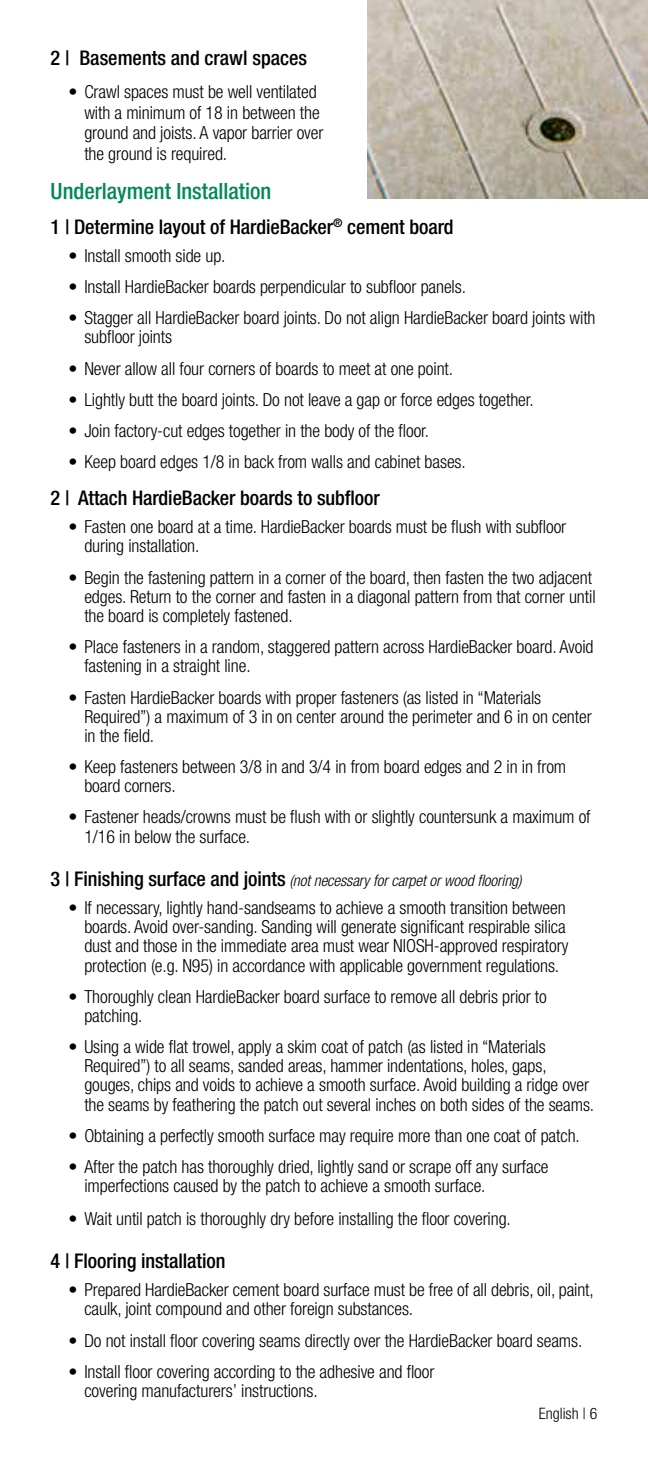
<style>
.page{position:relative;width:648px;height:1458px;background:#fff}
.page>*{position:absolute;margin:0;border:0;box-sizing:border-box;transform-origin:0 0}
.t1{font:500 condensed 22.5px "Helvetica Neue LT Std";color:#008a52}
.t2{font:500 condensed 20.25px "Helvetica Neue LT Std";letter-spacing:-.005em;color:#000}
.t3{font:300 condensed 18px/19.1px "Helvetica Neue LT Std";letter-spacing:-.005em;color:#000}
.t4{font:italic 300 condensed 15.75px "Helvetica Neue LT Std";letter-spacing:-.005em;color:#000}
.t5{font:300 condensed 15.75px "Helvetica Neue LT Std";color:#000}
.s1{font-weight:500;font-style:normal;font-size:20.25px}
</style>
<div class="page">
<img style="left:368px;top:0;width:280px;height:198px">
<p class="t2" style="left:51px;top:46px;width:258px">2 | Basements and crawl spaces</p>
<p class="t3" style="left:84px;top:81px;width:241px;line-height:20.7px;text-indent:-16px">• Crawl spaces must be well ventilated with a minimum of 18 in between the ground and joists. A vapor barrier over the ground is required.</p>
<p class="t1" style="left:51px;top:178px;width:222px">Underlayment Installation</p>
<p class="t2" style="left:51px;top:215px;width:405px">1 | Determine layout of HardieBacker<sup>®</sup> cement board</p>
<p class="t3" style="left:69px;top:246px;width:158px">• Install smooth side up.</p>
<p class="t3" style="left:69px;top:277px;width:399px">• Install HardieBacker boards perpendicular to subfloor panels.</p>
<p class="t3" style="left:84px;top:308px;width:513px;text-indent:-16px">• Stagger all HardieBacker board joints. Do not align HardieBacker board joints with subfloor joints</p>
<p class="t3" style="left:69px;top:359px;width:386px">• Never allow all four corners of boards to meet at one point.</p>
<p class="t3" style="left:69px;top:390px;width:467px">• Lightly butt the board joints. Do not leave a gap or force edges together.</p>
<p class="t3" style="left:69px;top:421px;width:362px">• Join factory-cut edges together in the body of the floor.</p>
<p class="t3" style="left:69px;top:452px;width:399px">• Keep board edges 1/8 in back from walls and cabinet bases.</p>
<p class="t2" style="left:51px;top:486px;width:331px">2 | Attach HardieBacker boards to subfloor</p>
<p class="t3" style="left:84px;top:517px;width:483px;text-indent:-16px">• Fasten one board at a time. HardieBacker boards must be flush with subfloor during installation.</p>
<p class="t3" style="left:84px;top:568px;width:513px;text-indent:-16px">• Begin the fastening pattern in a corner of the board, then fasten the two adjacent edges. Return to the corner and fasten in a diagonal pattern from that corner until the board is completely fastened.</p>
<p class="t3" style="left:84px;top:637px;width:511px;text-indent:-16px">• Place fasteners in a random, staggered pattern across HardieBacker board. Avoid fastening in a straight line.</p>
<p class="t3" style="left:84px;top:688px;width:509px;text-indent:-16px">• Fasten HardieBacker boards with proper fasteners (as listed in “Materials<br>Required”) a maximum of 3 in on center around the perimeter and 6 in on center in the field.</p>
<p class="t3" style="left:84px;top:757px;width:483px;text-indent:-16px">• Keep fasteners between 3/8 in and 3/4 in from board edges and 2 in in from board corners.</p>
<p class="t3" style="left:84px;top:807px;width:508px;text-indent:-16px">• Fastener heads/crowns must be flush with or slightly countersunk a maximum of<br>1/16 in below the surface.</p>
<p class="t4" style="left:51px;top:872px;width:473px"><span class="s1">3 | Finishing surface and joints</span> (not necessary for carpet or wood flooring)</p>
<p class="t3" style="left:84px;top:898px;width:486px;text-indent:-16px">• If necessary, lightly hand-sandseams to achieve a smooth transition between boards. Avoid over-sanding. Sanding will generate significant respirable silica dust and those in the immediate area must wear NIOSH-approved respiratory protection (e.g. N95) in accordance with applicable government regulations.</p>
<p class="t3" style="left:84px;top:987px;width:464px;text-indent:-16px">• Thoroughly clean HardieBacker board surface to remove all debris prior to patching.</p>
<p class="t3" style="left:84px;top:1037px;width:511px;text-indent:-16px">• Using a wide flat trowel, apply a skim coat of patch (as listed in “Materials Required”) to all seams, sanded areas, hammer indentations, holes, gaps, gouges, chips and voids to achieve a smooth surface. Avoid building a ridge over the seams by feathering the patch out several inches on both sides of the seams.</p>
<p class="t3" style="left:69px;top:1126px;width:513px">• Obtaining a perfectly smooth surface may require more than one coat of patch.</p>
<p class="t3" style="left:84px;top:1157px;width:466px;text-indent:-16px">• After the patch has thoroughly dried, lightly sand or scrape off any surface imperfections caused by the patch to achieve a smooth surface.</p>
<p class="t3" style="left:69px;top:1209px;width:444px">• Wait until patch is thoroughly dry before installing the floor covering.</p>
<p class="t2" style="left:51px;top:1249px;width:176px">4 | Flooring installation</p>
<p class="t3" style="left:84px;top:1280px;width:511px;text-indent:-16px">• Prepared HardieBacker cement board surface must be free of all debris, oil, paint, caulk, joint compound and other foreign substances.</p>
<p class="t3" style="left:69px;top:1331px;width:515px">• Do not install floor covering seams directly over the HardieBacker board seams.</p>
<p class="t3" style="left:84px;top:1362px;width:352px;text-indent:-16px">• Install floor covering according to the adhesive and floor covering manufacturers’ instructions.</p>
<p class="t5" style="left:539px;top:1404px;width:60px">English | 6</p>
</div>
